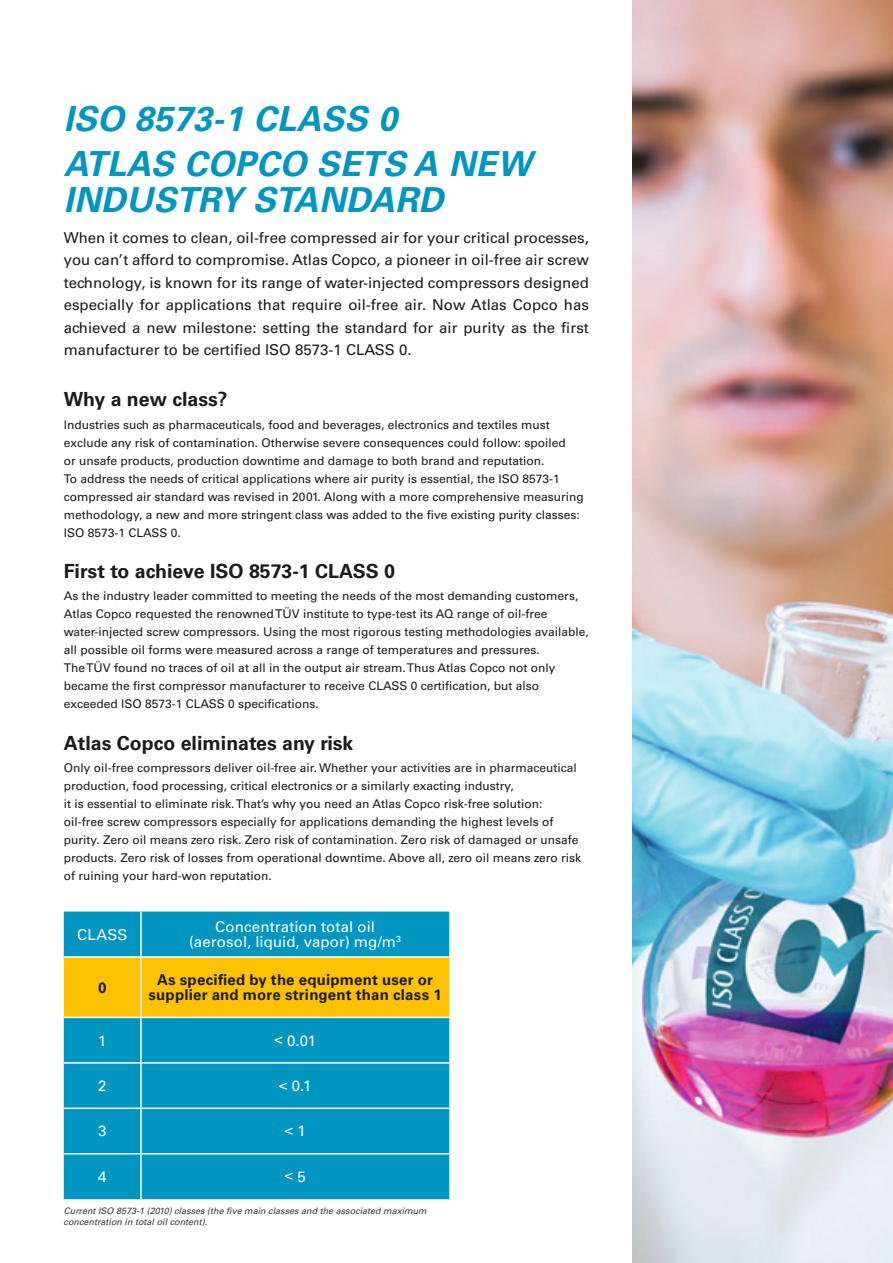
<style>
.page{position:relative;width:893px;height:1263px;background:#fff}
.page>*{position:absolute;margin:0;border:0;box-sizing:border-box;transform-origin:0 0}
.t1{font:italic 700 34.5px/44.5px "Univers LT Std";letter-spacing:.01em;color:#0096c1}
.t2{font:700 19.5px "Univers LT Std";color:#1c1b1a}
.t3{font:15px/22.5px "Univers LT Std";color:#1c1b1a;text-align:justify}
.t4{font:15px/15px "Univers LT Std";letter-spacing:.005em;color:#fff;text-align:center}
.t5{font:700 15px/15px "Univers LT Std";letter-spacing:.015em;color:#1c1b1a;text-align:center}
.t6{font:12px/18px "Univers LT Std";color:#1c1b1a}
.t7{font:italic 9px/10.8px "Univers LT Std";color:#3a3a3a}
</style>
<div class="page">
<img style="left:632px;top:0;width:261px;height:1263px">
<div style="left:64px;top:911px;width:385px;height:288px;background:#0096c1"></div>
<div style="left:64px;top:958px;width:385px;height:59px;background:#fcc100"></div>
<hr style="left:64px;top:956px;width:77px;height:2px;background:#fff">
<hr style="left:141px;top:956px;width:308px;height:2px;background:#fff">
<hr style="left:64px;top:1017px;width:77px;height:1px;background:#fff">
<hr style="left:141px;top:1017px;width:308px;height:1px;background:#fff">
<hr style="left:64px;top:1062px;width:77px;height:1px;background:#fff">
<hr style="left:141px;top:1062px;width:308px;height:1px;background:#fff">
<hr style="left:64px;top:1107px;width:77px;height:2px;background:#fff">
<hr style="left:141px;top:1107px;width:308px;height:2px;background:#fff">
<hr style="left:64px;top:1153px;width:77px;height:1px;background:#fff">
<hr style="left:141px;top:1153px;width:308px;height:1px;background:#fff">
<hr style="left:140px;top:911px;width:2px;height:45px;background:#fff">
<hr style="left:140px;top:958px;width:2px;height:59px;background:#fff">
<hr style="left:140px;top:1018px;width:2px;height:44px;background:#fff">
<hr style="left:140px;top:1063px;width:2px;height:44px;background:#fff">
<hr style="left:140px;top:1109px;width:2px;height:44px;background:#fff">
<hr style="left:140px;top:1154px;width:2px;height:45px;background:#fff">
<h1 class="t1" style="left:64px;top:97px;width:469px">ISO 8573-1 CLASS 0<br>ATLAS COPCO SETS A NEW</h1>
<h1 class="t1" style="left:64px;top:178px;width:381px">INDUSTRY STANDARD</h1>
<p class="t3" style="left:64px;top:226px;width:527px">When it comes to clean, oil-free compressed air for your critical processes, you can’t afford to compromise. Atlas Copco, a pioneer in oil-free air screw technology, is known for its range of water-injected compressors designed especially for applications that require oil-free air. Now Atlas Copco has achieved a new milestone: setting the standard for air purity as the first manufacturer to be certified ISO 8573-1 CLASS 0.</p>
<h2 class="t2" style="left:64px;top:388px;width:165px">Why a new class?</h2>
<p class="t6" style="left:64px;top:415px;width:522px">Industries such as pharmaceuticals, food and beverages, electronics and textiles must exclude any risk of contamination. Otherwise severe consequences could follow: spoiled<br>or unsafe products, production downtime and damage to both brand and reputation.<br>To address the needs of critical applications where air purity is essential, the ISO 8573-1 compressed air standard was revised in 2001. Along with a more comprehensive measuring methodology, a new and more stringent class was added to the five existing purity classes:<br>ISO 8573-1 CLASS 0.</p>
<h2 class="t2" style="left:64px;top:560px;width:333px">First to achieve ISO 8573-1 CLASS 0</h2>
<p class="t6" style="left:64px;top:587px;width:527px">As the industry leader committed to meeting the needs of the most demanding customers, Atlas Copco requested the renowned TÜV institute to type-test its AQ range of oil-free water-injected screw compressors. Using the most rigorous testing methodologies available, all possible oil forms were measured across a range of temperatures and pressures.<br>The TÜV found no traces of oil at all in the output air stream. Thus Atlas Copco not only became the first compressor manufacturer to receive CLASS 0 certification, but also exceeded ISO 8573-1 CLASS 0 specifications.</p>
<h2 class="t2" style="left:64px;top:731px;width:291px">Atlas Copco eliminates any risk</h2>
<p class="t6" style="left:64px;top:759px;width:519px">Only oil-free compressors deliver oil-free air. Whether your activities are in pharmaceutical production, food processing, critical electronics or a similarly exacting industry,<br>it is essential to eliminate risk. That’s why you need an Atlas Copco risk-free solution: oil-free screw compressors especially for applications demanding the highest levels of purity. Zero oil means zero risk. Zero risk of contamination. Zero risk of damaged or unsafe products. Zero risk of losses from operational downtime. Above all, zero oil means zero risk of ruining your hard-won reputation.</p>
<p class="t4" style="left:77px;top:927px;width:52px">CLASS</p>
<p class="t4" style="left:189px;top:919px;width:213px">Concentration total oil (aerosol, liquid, vapor) mg/m<sup>3</sup></p>
<p class="t5" style="left:98px;top:980px;width:10px">0</p>
<p class="t5" style="left:149px;top:972px;width:295px">As specified by the equipment user or supplier and more stringent than class 1</p>
<p class="t4" style="left:98px;top:1033px;width:10px">1</p>
<p class="t4" style="left:274px;top:1033px;width:43px">&lt; 0.01</p>
<p class="t4" style="left:98px;top:1078px;width:10px">2</p>
<p class="t4" style="left:279px;top:1078px;width:34px">&lt; 0.1</p>
<p class="t4" style="left:98px;top:1124px;width:10px">3</p>
<p class="t4" style="left:284px;top:1123px;width:23px">&lt; 1</p>
<p class="t4" style="left:98px;top:1169px;width:10px">4</p>
<p class="t4" style="left:284px;top:1168px;width:23px">&lt; 5</p>
<p class="t7" style="left:64px;top:1206px;width:365px">Current ISO 8573-1 (2010) classes (the five main classes and the associated maximum concentration in total oil content).</p>
</div>
